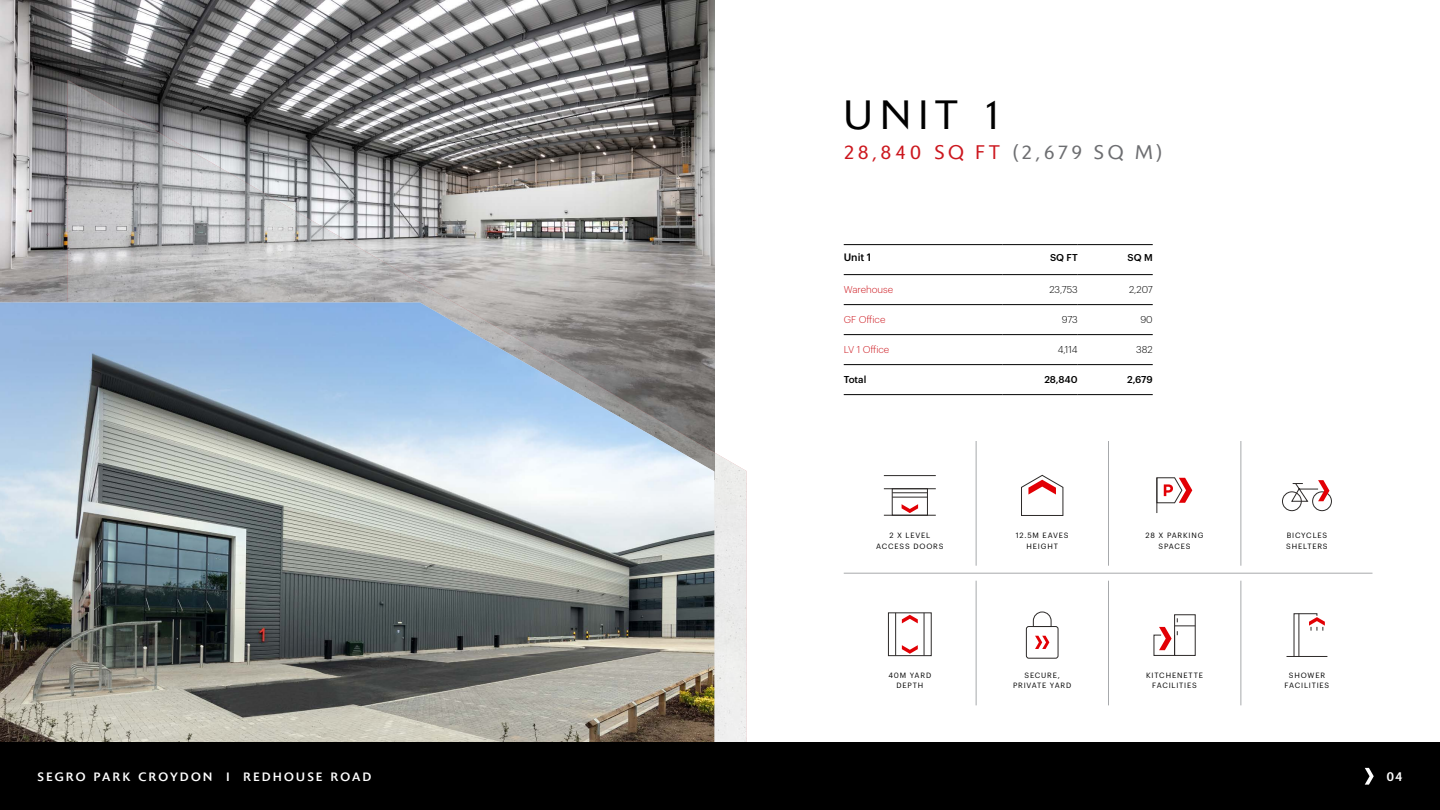
<style>
.page{position:relative;width:1440px;height:810px;background:#fff}
.page>*{position:absolute;margin:0;border:0;box-sizing:border-box;transform-origin:0 0}
.t1{font:300 40.5px "Delta BQ";color:#000}
.t2{font:300 19.5px "Delta BQ";letter-spacing:.185em;color:#cc171e}
.t3{font:12.75px "Delta BQ";color:#fff}
.t4{font:12px "Delta BQ";letter-spacing:.2em;color:#fff}
.t5{font:500 10.5px "Graphik";color:#000}
.t6{font:300 9.75px "Graphik";color:#cc171e}
.t7{font:300 9.75px "Graphik";color:#000}
.t8{font:500 9.75px "Graphik";color:#000}
.t9{font:7.5px/10.5px "Graphik";letter-spacing:.11em;color:#000;text-align:center}
.s1{color:#6d6e71}
</style>
<div class="page">
<img style="left:0;top:0;width:714px;height:302px">
<img style="left:68px;top:80px;width:679px;height:662px">
<img style="left:0;top:302px;width:714px;height:440px">
<hr style="left:844px;top:244px;width:159px;height:1px;background:#000">
<hr style="left:1003px;top:244px;width:75px;height:1px;background:#000">
<hr style="left:1078px;top:244px;width:75px;height:1px;background:#000">
<hr style="left:844px;top:274px;width:159px;height:1px;background:#000">
<hr style="left:1003px;top:274px;width:75px;height:1px;background:#000">
<hr style="left:1078px;top:274px;width:75px;height:1px;background:#000">
<hr style="left:844px;top:394px;width:159px;height:1px;background:#000">
<hr style="left:1003px;top:394px;width:75px;height:1px;background:#000">
<hr style="left:1078px;top:394px;width:75px;height:1px;background:#000">
<hr style="left:844px;top:364px;width:159px;height:1px;background:#000">
<hr style="left:1003px;top:364px;width:75px;height:1px;background:#000">
<hr style="left:1078px;top:364px;width:75px;height:1px;background:#000">
<hr style="left:844px;top:304px;width:159px;height:1px;background:#000">
<hr style="left:1003px;top:304px;width:75px;height:1px;background:#000">
<hr style="left:1078px;top:304px;width:75px;height:1px;background:#000">
<hr style="left:844px;top:334px;width:159px;height:1px;background:#000">
<hr style="left:1003px;top:334px;width:75px;height:1px;background:#000">
<hr style="left:1078px;top:334px;width:75px;height:1px;background:#000">
<hr style="left:892px;top:492px;width:35px;height:1px;background:#2d2a29">
<hr style="left:892px;top:497px;width:35px;height:1px;background:#2d2a29">
<svg style="left:902px;top:504px;width:16px;height:9px"></svg>
<div style="left:892px;top:488px;width:36px;height:28px;border:1px solid #2d2a29"></div>
<hr style="left:884px;top:475px;width:52px;height:1px;background:#2d2a29">
<hr style="left:884px;top:488px;width:52px;height:1px;background:#2d2a29">
<hr style="left:884px;top:515px;width:52px;height:1px;background:#2d2a29">
<svg style="left:902px;top:645px;width:16px;height:9px"></svg>
<svg style="left:902px;top:615px;width:16px;height:8px"></svg>
<div style="left:888px;top:612px;width:44px;height:44px;border:1px solid #2d2a29"></div>
<hr style="left:895px;top:613px;width:1px;height:43px;background:#2d2a29">
<hr style="left:924px;top:613px;width:1px;height:43px;background:#2d2a29">
<svg style="left:1021px;top:474px;width:43px;height:42px"></svg>
<svg style="left:1035px;top:636px;width:14px;height:13px"></svg>
<div style="left:1026px;top:626px;width:32px;height:33px;border:1px solid #2d2a29;border-radius:2px"></div>
<svg style="left:1033px;top:611px;width:19px;height:16px"></svg>
<svg style="left:1156px;top:477px;width:36px;height:27px"></svg>
<hr style="left:1156px;top:478px;width:1px;height:35px;background:#2d2a29">
<div style="left:1174px;top:614px;width:22px;height:42px;border:1px solid #2d2a29"></div>
<svg style="left:1153px;top:618px;width:42px;height:38px"></svg>
<div style="left:1282px;top:491px;width:20px;height:20px;border:1px solid #2d2a29;border-radius:50%"></div>
<div style="left:1312px;top:491px;width:20px;height:20px;border:1px solid #2d2a29;border-radius:50%"></div>
<svg style="left:1290px;top:480px;width:39px;height:22px"></svg>
<hr style="left:1287px;top:656px;width:40px;height:1px;background:#2d2a29">
<svg style="left:1293px;top:613px;width:32px;height:43px"></svg>
<hr style="left:1298px;top:614px;width:1px;height:42px;background:#2d2a29">
<hr style="left:976px;top:441px;width:1px;height:125px;background:#a7a9ac">
<hr style="left:976px;top:581px;width:1px;height:124px;background:#a7a9ac">
<hr style="left:1108px;top:441px;width:1px;height:125px;background:#a7a9ac">
<hr style="left:1108px;top:581px;width:1px;height:124px;background:#a7a9ac">
<hr style="left:1241px;top:441px;width:1px;height:125px;background:#a7a9ac">
<hr style="left:1241px;top:581px;width:1px;height:124px;background:#a7a9ac">
<hr style="left:844px;top:573px;width:528px;height:1px;background:#a7a9ac">
<div style="left:0;top:742px;width:1440px;height:68px;background:#000"></div>
<svg style="left:1365px;top:768px;width:9px;height:17px"></svg>
<h1 class="t1" style="left:844px;top:91px;width:162px">UNIT 1</h1>
<h2 class="t2" style="left:844px;top:141px;width:319px">28,840 SQ FT <span class="s1">(2,679 SQ M)</span></h2>
<h3 class="t5" style="left:844px;top:250px;width:29px">Unit 1</h3>
<h3 class="t8" style="left:1050px;top:250px;width:29px">SQ FT</h3>
<h3 class="t8" style="left:1128px;top:250px;width:27px">SQ M</h3>
<h3 class="t6" style="left:844px;top:282px;width:51px">Warehouse</h3>
<h3 class="t7" style="left:1049px;top:282px;width:30px">23,753</h3>
<h3 class="t7" style="left:1129px;top:282px;width:25px">2,207</h3>
<h3 class="t6" style="left:844px;top:312px;width:43px">GF Office</h3>
<h3 class="t7" style="left:1062px;top:312px;width:17px">973</h3>
<h3 class="t7" style="left:1140px;top:312px;width:14px">90</h3>
<h3 class="t6" style="left:844px;top:342px;width:47px">LV 1 Office</h3>
<h3 class="t7" style="left:1058px;top:342px;width:22px">4,114</h3>
<h3 class="t7" style="left:1136px;top:342px;width:18px">382</h3>
<h3 class="t8" style="left:844px;top:372px;width:24px">Total</h3>
<h3 class="t8" style="left:1044px;top:372px;width:35px">28,840</h3>
<h3 class="t8" style="left:1127px;top:372px;width:27px">2,679</h3>
<p class="t9" style="left:876px;top:530px;width:69px">2 X LEVEL<br>ACCESS DOORS</p>
<p class="t9" style="left:1016px;top:530px;width:54px">12.5M EAVES<br>HEIGHT</p>
<p class="t9" style="left:1146px;top:530px;width:60px">28 X PARKING<br>SPACES</p>
<p class="t9" style="left:1286px;top:530px;width:43px;text-align:left">BICYCLES<br>SHELTERS</p>
<p class="t9" style="left:888px;top:669px;width:44px">40M YARD<br>DEPTH</p>
<p class="t9" style="left:1013px;top:669px;width:60px">SECURE,<br>PRIVATE YARD</p>
<p class="t9" style="left:1146px;top:669px;width:58px">KITCHENETTE<br>FACILITIES</p>
<p class="t9" style="left:1285px;top:669px;width:46px">SHOWER<br>FACILITIES</p>
<h3 class="t4" style="left:38px;top:769px;width:335px">SEGRO PARK CROYDON I REDHOUSE ROAD</h3>
<h3 class="t3" style="left:1387px;top:769px;width:17px">04</h3>
</div>
